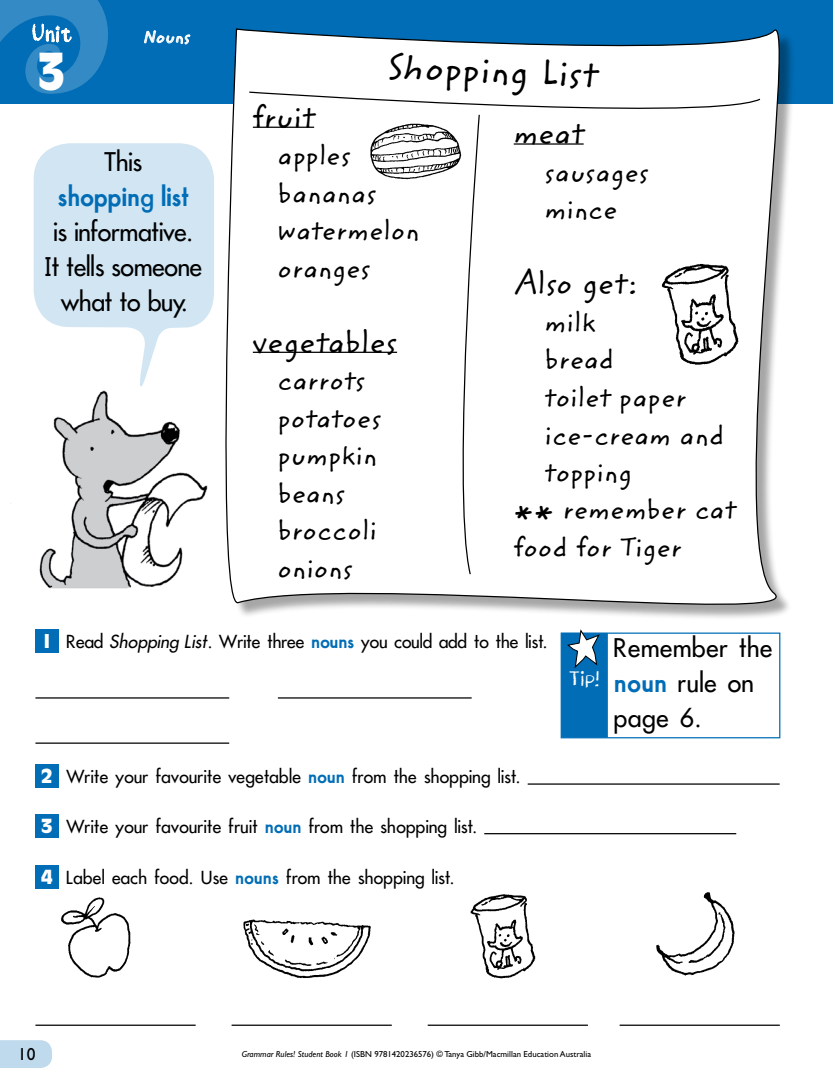
<style>
.page{position:relative;width:833px;height:1081px;background:#fff}
.page>*{position:absolute;margin:0;border:0;box-sizing:border-box;transform-origin:0 0}
.t1{font:900 49.5px "Antique Olive";color:#fff;scale:.91 1}
.t2{font:37.5px "Zemke Hand ITC";color:#000}
.t3{font:31.25px "Zemke Hand ITC";letter-spacing:.02em;color:#000}
.t4{font:27.5px/37.5px "Zemke Hand ITC";letter-spacing:.02em;color:#000}
.t5{font:25px/35px "Futura JUNIORSP";color:#000;text-align:center}
.t6{font:25px/35px "Futura JUNIORSP";letter-spacing:.03em;color:#000}
.t7{font:700 25px "Futura JUNIORSP";color:#006db6}
.t8{font:20px "Drawzing";letter-spacing:.03em;color:#fff}
.t9{font:17.5px "Futura JUNIORSP";letter-spacing:.02em;color:#000}
.t10{font:17.5px "Zemke Hand ITC";letter-spacing:.02em;color:#fff}
.t11{font:17.5px "Gill Sans CE";color:#000}
.t12{font:8.75px "Gill Sans CE";color:#000}
.s1{font-size:25px}
.s2{font-size:35px}
.s3{font-family:"Antique Olive";font-weight:900;font-size:18.88px;color:#fff}
.s4{font-style:italic}
.s5{font-weight:700;color:#006db6}
</style>
<div class="page">
<svg style="left:0;top:1040px;width:52px;height:28px"></svg>
<div style="left:0;top:0;width:833px;height:104px;background:#006db6"></div>
<svg style="left:144px;top:30px;width:46px;height:14px"></svg>
<img style="left:39px;top:402px;width:169px;height:187px">
<svg style="left:33px;top:143px;width:181px;height:259px"></svg>
<svg style="left:225px;top:28px;width:567px;height:590px"></svg>
<svg style="left:248px;top:91px;width:513px;height:485px"></svg>
<div style="left:560px;top:632px;width:220px;height:106px;border:1px solid #006db6"></div>
<div style="left:561px;top:633px;width:46px;height:104px;background:#006db6"></div>
<svg style="left:566px;top:629px;width:34px;height:39px"></svg>
<div style="left:35px;top:629px;width:24px;height:23px;background:#006db6"></div>
<hr style="left:35px;top:697px;width:194px;height:1px;background:#000">
<hr style="left:278px;top:697px;width:193px;height:1px;background:#000">
<hr style="left:35px;top:742px;width:194px;height:2px;background:#000">
<hr style="left:527px;top:783px;width:252px;height:1px;background:#000">
<div style="left:35px;top:764px;width:24px;height:24px;background:#006db6"></div>
<hr style="left:484px;top:833px;width:252px;height:1px;background:#000">
<div style="left:35px;top:814px;width:24px;height:24px;background:#006db6"></div>
<div style="left:35px;top:865px;width:24px;height:24px;background:#006db6"></div>
<hr style="left:35px;top:1024px;width:161px;height:2px;background:#000">
<hr style="left:231px;top:1024px;width:161px;height:2px;background:#000">
<hr style="left:428px;top:1024px;width:160px;height:2px;background:#000">
<hr style="left:619px;top:1024px;width:161px;height:2px;background:#000">
<img style="left:363px;top:118px;width:108px;height:66px">
<img style="left:648px;top:261px;width:102px;height:106px">
<img style="left:60px;top:897px;width:71px;height:81px">
<img style="left:243px;top:919px;width:128px;height:59px">
<img style="left:470px;top:894px;width:66px;height:85px">
<img style="left:656px;top:892px;width:79px;height:84px">
<svg style="left:32px;top:23px;width:40px;height:20px"></svg>
<p class="t8" style="left:32px;top:22px;width:41px"><span class="s1">U</span>nit</p>
<p class="t10" style="left:144px;top:24px;width:48px">Nouns</p>
<h1 class="t1" style="left:38px;top:42px;width:32px">3</h1>
<h3 class="t5" style="left:105px;top:144px;width:39px">This</h3>
<h3 class="t7" style="left:58px;top:180px;width:132px">shopping list</h3>
<h3 class="t5" style="left:44px;top:214px;width:159px">is informative.<br>It tells someone what to buy.</h3>
<h2 class="t2" style="left:389px;top:40px;width:210px;rotate:2deg">Shopping List</h2>
<h3 class="t3" style="left:253px;top:94px;width:63px">fruit</h3>
<h3 class="t4" style="left:278px;top:138px;width:143px">apples bananas watermelon oranges</h3>
<h3 class="t3" style="left:253px;top:319px;width:146px">vegetables</h3>
<h3 class="t4" style="left:278px;top:363px;width:105px">carrots potatoes pumpkin beans broccoli onions</h3>
<h3 class="t3" style="left:514px;top:111px;width:71px">meat</h3>
<h3 class="t4" style="left:545px;top:154px;width:105px">sausages mince</h3>
<h3 class="t3" style="left:514px;top:261px;width:124px">Also get:</h3>
<h3 class="t4" style="left:545px;top:304px;width:52px">milk</h3>
<h3 class="t4" style="left:545px;top:342px;width:70px">bread</h3>
<h3 class="t4" style="left:545px;top:379px;width:143px">toilet paper</h3>
<h3 class="t4" style="left:545px;top:417px;width:180px">ice-cream and</h3>
<h3 class="t4" style="left:545px;top:454px;width:88px">topping</h3>
<h3 class="t4" style="left:514px;top:492px;width:223px"><span class="s2">**</span> remember cat</h3>
<h3 class="t4" style="left:514px;top:529px;width:169px">food for Tiger</h3>
<p class="t9" style="left:44px;top:630px;width:505px"><span class="s3">I</span> Read <span class="s4">Shopping List</span>. Write three <span class="s5">nouns</span> you could add to the list.</p>
<p class="t9" style="left:41px;top:765px;width:481px"><span class="s3">2</span> Write your favourite vegetable <span class="s5">noun</span> from the shopping list.</p>
<p class="t9" style="left:41px;top:815px;width:437px"><span class="s3">3</span> Write your favourite fruit <span class="s5">noun</span> from the shopping list.</p>
<p class="t9" style="left:41px;top:866px;width:415px"><span class="s3">4</span> Label each food. Use <span class="s5">nouns</span> from the shopping list.</p>
<p class="t8" style="left:569px;top:666px;width:32px">Tip!</p>
<h3 class="t6" style="left:614px;top:631px;width:160px">Remember the <span class="s5">noun</span> rule on page 6.</h3>
<p class="t11" style="left:18px;top:1044px;width:19px">10</p>
<p class="t12" style="left:242px;top:1049px;width:351px"><span class="s4">Grammar Rules! Student Book 1</span> (ISBN 9781420236576) © Tanya Gibb/Macmillan Education Australia</p>
</div>
